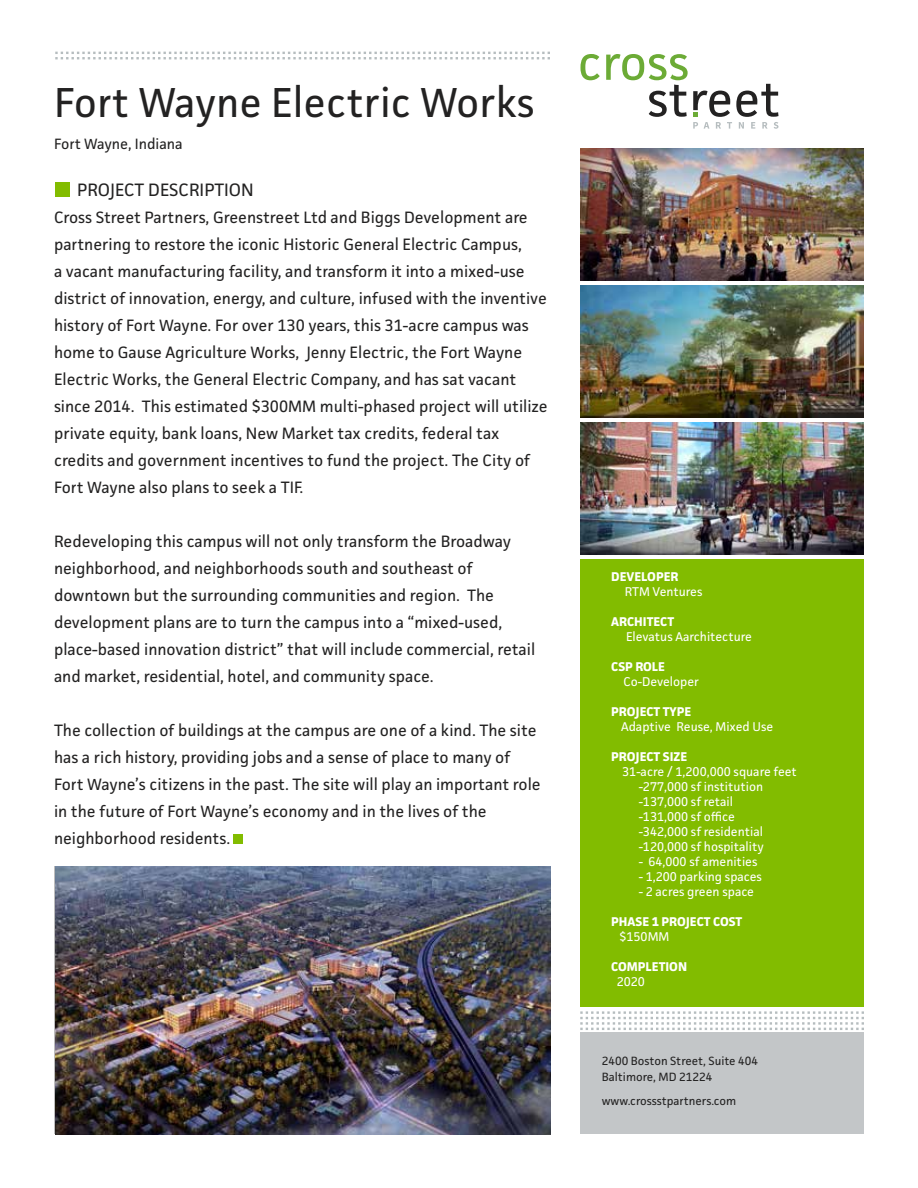
<style>
.page{position:relative;width:918px;height:1188px;background:#fff}
.page>*{position:absolute;margin:0;border:0;box-sizing:border-box;transform-origin:0 0}
.t1{font:42px "Facit";color:#232222}
.t2{font:18px "Facit";color:#232222}
.t3{font:16.5px/27px "Facit";color:#232222}
.t4{font:15px "Facit";color:#232222}
.t5{font:12.75px/15px "Facit";color:#fff}
.t6{font:700 12.75px "Facit";color:#fff}
.t7{font:12px/16.5px "Facit";color:#232222}
</style>
<div class="page">
<div style="left:580px;top:560px;width:284px;height:447px;background:#82bc00"></div>
<div style="left:580px;top:1033px;width:284px;height:101px;background:#c3c6c8"></div>
<div style="left:56px;top:183px;width:14px;height:14px;background:#82bc00"></div>
<svg style="left:581px;top:54px;width:19px;height:26px"></svg>
<svg style="left:606px;top:54px;width:173px;height:75px"></svg>
<svg style="left:580px;top:1011px;width:284px;height:19px"></svg>
<svg style="left:55px;top:52px;width:495px;height:7px"></svg>
<img style="left:580px;top:422px;width:284px;height:132px">
<div style="left:233px;top:834px;width:10px;height:10px;background:#82bc00"></div>
<img style="left:56px;top:866px;width:494px;height:269px">
<img style="left:580px;top:149px;width:284px;height:132px">
<img style="left:580px;top:285px;width:284px;height:133px">
<h1 class="t1" style="left:54px;top:76px;width:482px">Fort Wayne Electric Works</h1>
<p class="t4" style="left:54px;top:134px;width:130px">Fort Wayne, Indiana</p>
<p class="t2" style="left:77px;top:179px;width:178px">PROJECT DESCRIPTION</p>
<p class="t3" style="left:54px;top:204px;width:495px">Cross Street Partners, Greenstreet Ltd and Biggs Development are partnering to restore the iconic Historic General Electric Campus,<br>a vacant manufacturing facility, and transform it into a mixed-use district of innovation, energy, and culture, infused with the inventive history of Fort Wayne. For over 130 years, this 31-acre campus was home to Gause Agriculture Works, Jenny Electric, the Fort Wayne Electric Works, the General Electric Company, and has sat vacant since 2014. This estimated $300MM multi-phased project will utilize private equity, bank loans, New Market tax credits, federal tax credits and government incentives to fund the project. The City of Fort Wayne also plans to seek a TIF.</p>
<p class="t3" style="left:54px;top:528px;width:483px">Redeveloping this campus will not only transform the Broadway neighborhood, and neighborhoods south and southeast of downtown but the surrounding communities and region. The development plans are to turn the campus into a “mixed-used, place-based innovation district” that will include commercial, retail and market, residential, hotel, and community space.</p>
<p class="t3" style="left:54px;top:717px;width:488px">The collection of buildings at the campus are one of a kind. The site has a rich history, providing jobs and a sense of place to many of Fort Wayne’s citizens in the past. The site will play an important role in the future of Fort Wayne’s economy and in the lives of the neighborhood residents.</p>
<p class="t6" style="left:611px;top:569px;width:69px">DEVELOPER</p>
<p class="t5" style="left:625px;top:584px;width:79px">RTM Ventures</p>
<p class="t6" style="left:611px;top:614px;width:64px">ARCHITECT</p>
<p class="t5" style="left:626px;top:629px;width:127px">Elevatus Aarchitecture</p>
<p class="t6" style="left:611px;top:659px;width:55px">CSP ROLE</p>
<p class="t5" style="left:624px;top:674px;width:77px">Co-Developer</p>
<p class="t6" style="left:611px;top:704px;width:82px">PROJECT TYPE</p>
<p class="t5" style="left:621px;top:719px;width:154px">Adaptive Reuse, Mixed Use</p>
<p class="t6" style="left:611px;top:749px;width:78px">PROJECT SIZE</p>
<p class="t5" style="left:639px;top:764px;width:160px;text-indent:-16px">31-acre / 1,200,000 square feet -277,000 sf institution -137,000 sf retail<br>-131,000 sf office<br>-342,000 sf residential -120,000 sf hospitality</p>
<p class="t5" style="left:639px;top:854px;width:120px">- 64,000 sf amenities</p>
<p class="t5" style="left:639px;top:869px;width:125px">- 1,200 parking spaces</p>
<p class="t5" style="left:639px;top:884px;width:117px">- 2 acres green space</p>
<p class="t6" style="left:611px;top:914px;width:132px">PHASE 1 PROJECT COST</p>
<p class="t5" style="left:620px;top:929px;width:51px">$150MM</p>
<p class="t6" style="left:611px;top:959px;width:77px">COMPLETION</p>
<p class="t5" style="left:617px;top:974px;width:30px">2020</p>
<p class="t7" style="left:602px;top:1052px;width:158px">2400 Boston Street, Suite 404<br>Baltimore, MD 21224</p>
<p class="t7" style="left:602px;top:1092px;width:136px">www.crossstpartners.com</p>
</div>
